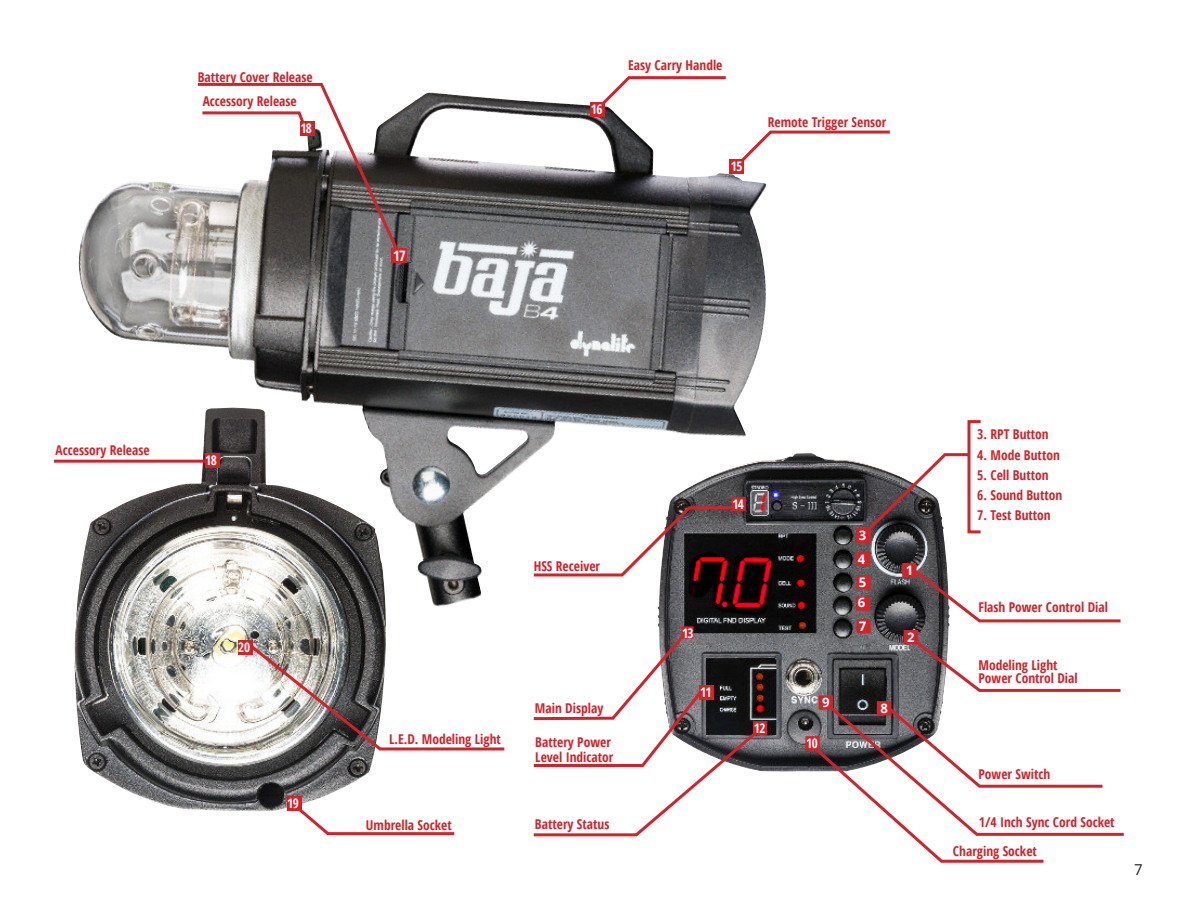
<style>
.page{position:relative;width:1188px;height:918px;background:#fff}
.page>*{position:absolute;margin:0;border:0;box-sizing:border-box;transform-origin:0 0}
.t1{font:15px "Open Sans";color:#231f20}
.t2{font:700 condensed 14.4px "Open Sans";color:#fff}
.t3{font:700 condensed 13.5px/13.5px "Open Sans";color:#d1232a}
.t4{font:700 condensed 13.2px "Open Sans";letter-spacing:-.04em;color:#fff}
.t5{font:700 13.2px/23px "Open Sans";color:#fff}
</style>
<div class="page">
<img style="left:658px;top:453px;width:292px;height:319px">
<img style="left:78px;top:93px;width:689px;height:514px">
<svg style="left:918px;top:567px;width:203px;height:57px"></svg>
<svg style="left:918px;top:637px;width:203px;height:56px"></svg>
<svg style="left:808px;top:700px;width:316px;height:163px"></svg>
<svg style="left:681px;top:497px;width:237px;height:253px;background:#504144"></svg>
<svg style="left:863px;top:452px;width:109px;height:83px"></svg>
<div style="left:968px;top:420px;width:14px;height:113px;border:3px solid #d1232a"></div>
<svg style="left:736px;top:129px;width:154px;height:38px"></svg>
<svg style="left:594px;top:76px;width:135px;height:36px"></svg>
<svg style="left:195px;top:82px;width:206px;height:171px"></svg>
<div style="left:392px;top:248px;width:15px;height:15px;background:#d1232a"></div>
<div style="left:590px;top:102px;width:14px;height:14px;background:#d1232a"></div>
<div style="left:729px;top:160px;width:15px;height:14px;background:#d1232a"></div>
<svg style="left:531px;top:505px;width:204px;height:73px"></svg>
<svg style="left:533px;top:633px;width:229px;height:204px"></svg>
<div style="left:699px;top:685px;width:15px;height:15px;background:#d1232a"></div>
<img style="left:74px;top:408px;width:312px;height:403px">
<div style="left:205px;top:453px;width:15px;height:14px;background:#d1232a"></div>
<hr style="left:54px;top:460px;width:151px;height:3px;background:#d1232a">
<div style="left:287px;top:796px;width:15px;height:15px;background:#d1232a"></div>
<svg style="left:299px;top:805px;width:156px;height:31px"></svg>
<div style="left:238px;top:640px;width:14px;height:15px;background:#d1232a"></div>
<svg style="left:247px;top:642px;width:258px;height:110px"></svg>
<p class="t3" style="left:198px;top:70px;width:117px">Battery Cover Release</p>
<p class="t3" style="left:203px;top:94px;width:96px">Accessory Release</p>
<p class="t4" style="left:300px;top:119px;width:13px">18</p>
<p class="t2" style="left:393px;top:246px;width:14px">17</p>
<p class="t4" style="left:591px;top:100px;width:13px">16</p>
<p class="t3" style="left:628px;top:58px;width:96px">Easy Carry Handle</p>
<p class="t4" style="left:731px;top:157px;width:13px">15</p>
<p class="t3" style="left:768px;top:115px;width:120px">Remote Trigger Sensor</p>
<p class="t3" style="left:56px;top:443px;width:96px">Accessory Release</p>
<p class="t4" style="left:205px;top:451px;width:13px">18</p>
<p class="t4" style="left:238px;top:638px;width:14px">20</p>
<p class="t4" style="left:287px;top:794px;width:13px">19</p>
<p class="t3" style="left:534px;top:559px;width:68px">HSS Receiver</p>
<p class="t3" style="left:389px;top:732px;width:113px">L.E.D. Modeling Light</p>
<p class="t3" style="left:366px;top:818px;width:87px">Umbrella Socket</p>
<p class="t3" style="left:535px;top:701px;width:70px">Main Display</p>
<p class="t3" style="left:535px;top:735px;width:80px;line-height:14.2px">Battery Power<br>Level Indicator</p>
<p class="t3" style="left:535px;top:817px;width:76px">Battery Status</p>
<p class="t4" style="left:732px;top:494px;width:13px">14</p>
<p class="t4" style="left:682px;top:624px;width:13px">13</p>
<p class="t4" style="left:700px;top:683px;width:13px">11</p>
<p class="t4" style="left:754px;top:719px;width:13px">12</p>
<p class="t5" style="left:822px;top:691px;width:9px">9</p>
<p class="t4" style="left:806px;top:734px;width:13px">10</p>
<p class="t5" style="left:859px;top:523px;width:9px">3</p>
<p class="t5" style="left:858px;top:547px;width:10px">4<br>5</p>
<p class="t5" style="left:858px;top:590px;width:10px;line-height:23.5px">6<br>7</p>
<p class="t5" style="left:906px;top:558px;width:9px">1</p>
<p class="t5" style="left:907px;top:625px;width:9px">2</p>
<p class="t5" style="left:880px;top:696px;width:9px">8</p>
<p class="t3" style="left:977px;top:428px;width:73px">3. RPT Button</p>
<p class="t3" style="left:977px;top:448px;width:84px">4. Mode Button</p>
<p class="t3" style="left:977px;top:468px;width:73px">5. Cell Button</p>
<p class="t3" style="left:977px;top:488px;width:87px">6. Sound Button</p>
<p class="t3" style="left:977px;top:509px;width:75px">7. Test Button</p>
<p class="t3" style="left:978px;top:601px;width:131px">Flash Power Control Dial</p>
<p class="t3" style="left:978px;top:658px;width:101px">Modeling Light<br>Power Control Dial</p>
<p class="t3" style="left:978px;top:767px;width:73px">Power Switch</p>
<p class="t3" style="left:953px;top:808px;width:163px;line-height:28.5px;text-indent:26px">1/4 Inch Sync Cord Socket<br>Charging Socket</p>
<p class="t1" style="left:1134px;top:859px;width:10px">7</p>
</div>
